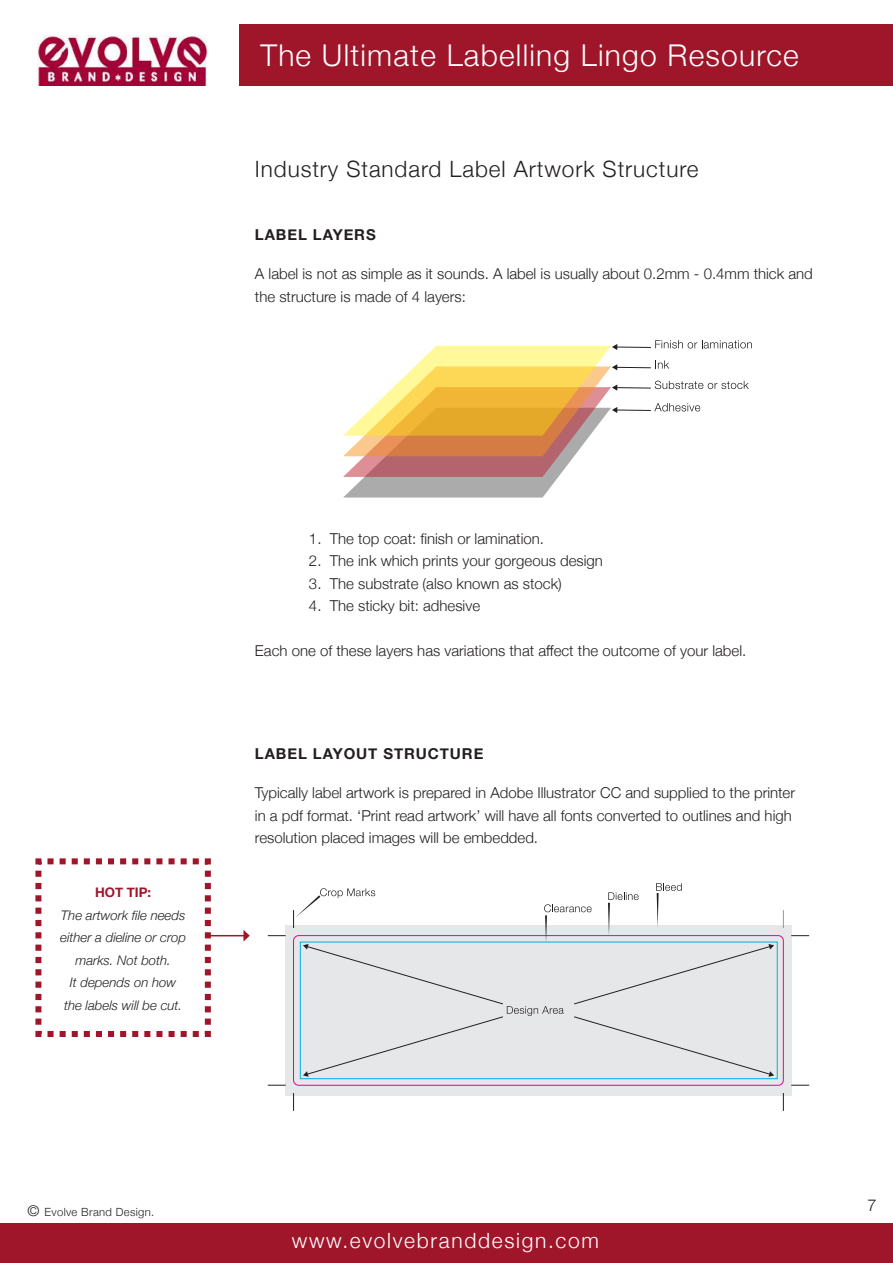
<style>
.page{position:relative;width:893px;height:1263px;background:#fff}
.page>*{position:absolute;margin:0;border:0;box-sizing:border-box;transform-origin:0 0}
.t1{font:300 30px "Helvetica Neue";letter-spacing:.04em;color:#fff}
.t2{font:300 22.5px "Helvetica Neue";letter-spacing:.04em;color:#231f20}
.t3{font:300 21px "Helvetica Neue";letter-spacing:.08em;color:#fff}
.t4{font:300 16.5px "Helvetica Neue";color:#231f20}
.t5{font:300 15px/22.5px "Helvetica Neue";color:#231f20}
.t6{font:700 15px "Helvetica Neue";letter-spacing:.06em;color:#231f20}
.t7{font:italic 300 13.2px/22.5px "Helvetica Neue";color:#231f20;text-align:center}
.t8{font:700 13.2px "Helvetica Neue";color:#9f162a}
.t9{font:300 11.25px "Helvetica Neue";letter-spacing:.03em;color:#231f20}
</style>
<div class="page">
<div style="left:0;top:1223px;width:893px;height:40px;background:#9f162a"></div>
<div style="left:239px;top:24px;width:654px;height:61px;background:#9f162a"></div>
<img style="left:38px;top:35px;width:169px;height:50px">
<svg style="left:343px;top:340px;width:409px;height:158px"></svg>
<svg style="left:285px;top:925px;width:507px;height:171px;background:#dbd9e4"></svg>
<svg style="left:791px;top:935px;width:18px;height:1px"></svg>
<svg style="left:783px;top:910px;width:1px;height:18px"></svg>
<svg style="left:791px;top:1085px;width:18px;height:1px"></svg>
<svg style="left:783px;top:1093px;width:1px;height:18px"></svg>
<svg style="left:268px;top:935px;width:18px;height:1px"></svg>
<svg style="left:268px;top:1085px;width:18px;height:1px"></svg>
<svg style="left:293px;top:1093px;width:1px;height:18px"></svg>
<svg style="left:293px;top:883px;width:481px;height:194px"></svg>
<svg style="left:35px;top:858px;width:179px;height:179px"></svg>
<hr style="left:210px;top:935px;width:34px;height:1px;background:#9f162a">
<svg style="left:243px;top:930px;width:7px;height:11px"></svg>
<h1 class="t1" style="left:260px;top:31px;width:540px">The Ultimate Labelling Lingo Resource</h1>
<h2 class="t2" style="left:255px;top:151px;width:445px">Industry Standard Label Artwork Structure</h2>
<p class="t6" style="left:255px;top:223px;width:122px">LABEL LAYERS</p>
<p class="t5" style="left:255px;top:262px;width:559px">A label is not as simple as it sounds. A label is usually about 0.2mm - 0.4mm thick and the structure is made of 4 layers:</p>
<p class="t5" style="left:309px;top:526px;width:237px">1. The top coat: finish or lamination.</p>
<p class="t5" style="left:309px;top:548px;width:295px">2. The ink which prints your gorgeous design</p>
<p class="t5" style="left:309px;top:571px;width:254px">3. The substrate (also known as stock)</p>
<p class="t5" style="left:309px;top:593px;width:173px">4. The sticky bit: adhesive</p>
<p class="t5" style="left:255px;top:638px;width:493px">Each one of these layers has variations that affect the outcome of your label.</p>
<p class="t8" style="left:95px;top:882px;width:58px">HOT TIP:</p>
<p class="t7" style="left:60px;top:903px;width:127px">The artwork file needs either a dieline or crop marks. Not both.<br>It depends on how the labels will be cut.</p>
<p class="t6" style="left:255px;top:742px;width:230px">LABEL LAYOUT STRUCTURE</p>
<p class="t5" style="left:255px;top:781px;width:542px">Typically label artwork is prepared in Adobe Illustrator CC and supplied to the printer in a pdf format. ‘Print read artwork’ will have all fonts converted to outlines and high resolution placed images will be embedded.</p>
<p class="t5" style="left:28px;top:1198px;width:13px">©</p>
<p class="t4" style="left:868px;top:1192px;width:11px">7</p>
<p class="t9" style="left:45px;top:1203px;width:111px">Evolve Brand Design.</p>
<h3 class="t3" style="left:292px;top:1224px;width:309px">www.evolvebranddesign.com</h3>
</div>
